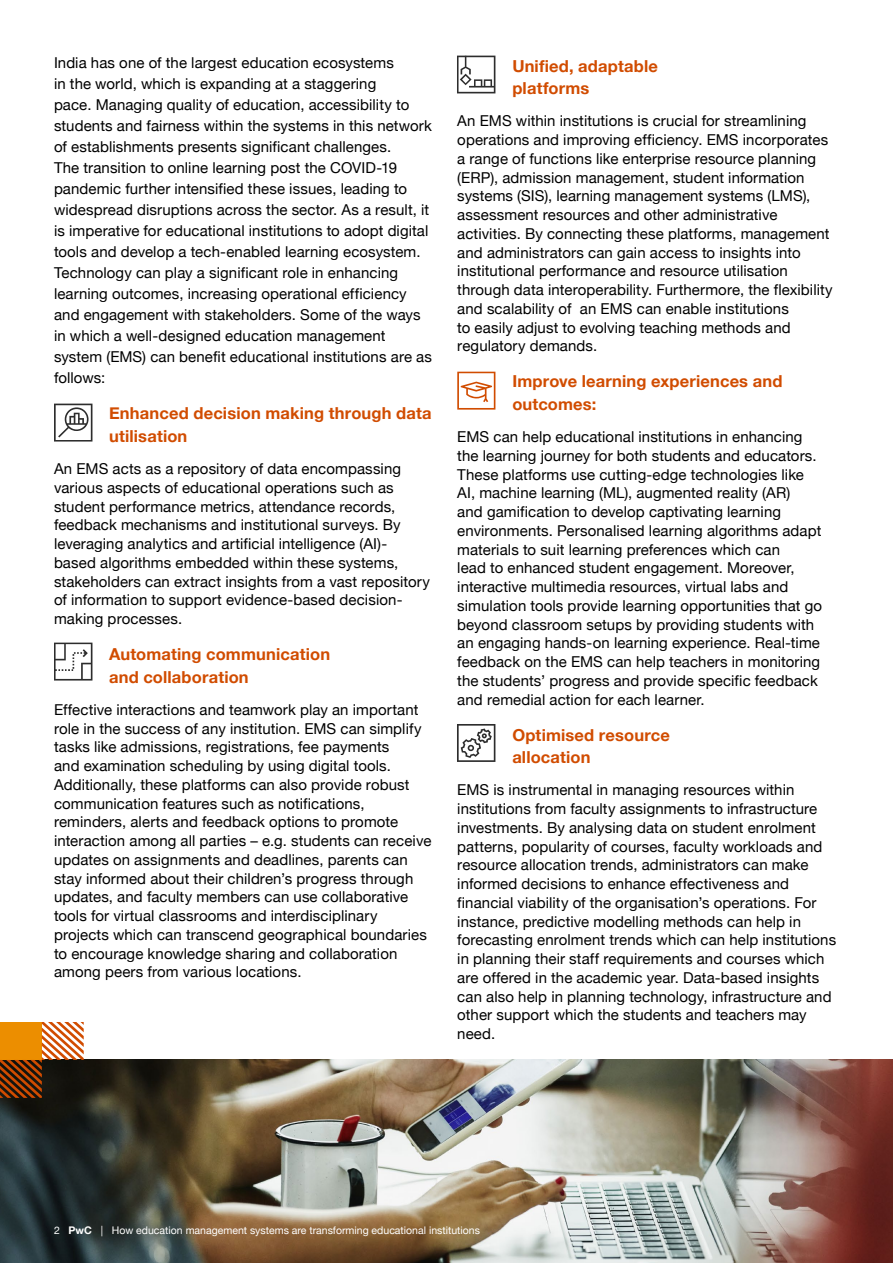
<style>
.page{position:relative;width:893px;height:1263px;background:#fff}
.page>*{position:absolute;margin:0;border:0;box-sizing:border-box;transform-origin:0 0}
.t1{font:700 16.5px/22.5px "Helvetica Neue";letter-spacing:.01em;color:#d14c00}
.t2{font:15px/18.8px "Helvetica Neue";letter-spacing:.005em;color:#000}
.t3{font:10.5px "Helvetica Neue";color:#fff}
.s1{font-weight:700}
</style>
<div class="page">
<img style="left:0;top:1060px;width:893px;height:203px">
<svg style="left:54px;top:404px;width:38px;height:37px"></svg>
<svg style="left:54px;top:643px;width:38px;height:37px"></svg>
<svg style="left:457px;top:56px;width:38px;height:37px"></svg>
<svg style="left:457px;top:724px;width:38px;height:38px"></svg>
<svg style="left:0;top:1022px;width:84px;height:76px"></svg>
<svg style="left:457px;top:372px;width:38px;height:38px"></svg>
<p class="t2" style="left:54px;top:53px;width:379px;line-height:21px">India has one of the largest education ecosystems<br>in the world, which is expanding at a staggering<br>pace. Managing quality of education, accessibility to students and fairness within the systems in this network of establishments presents significant challenges.<br>The transition to online learning post the COVID-19 pandemic further intensified these issues, leading to widespread disruptions across the sector. As a result, it is imperative for educational institutions to adopt digital tools and develop a tech-enabled learning ecosystem.<br>Technology can play a significant role in enhancing learning outcomes, increasing operational efficiency and engagement with stakeholders. Some of the ways in which a well-designed education management system (EMS) can benefit educational institutions are as follows:</p>
<p class="t1" style="left:109px;top:403px;width:324px">Enhanced decision making through data utilisation</p>
<p class="t2" style="left:54px;top:460px;width:377px">An EMS acts as a repository of data encompassing various aspects of educational operations such as student performance metrics, attendance records, feedback mechanisms and institutional surveys. By leveraging analytics and artificial intelligence (AI)- based algorithms embedded within these systems, stakeholders can extract insights from a vast repository of information to support evidence-based decision&shy;making processes.</p>
<p class="t1" style="left:109px;top:643px;width:223px">Automating communication and collaboration</p>
<p class="t2" style="left:54px;top:701px;width:379px">Effective interactions and teamwork play an important role in the success of any institution. EMS can simplify tasks like admissions, registrations, fee payments<br>and examination scheduling by using digital tools.<br>Additionally, these platforms can also provide robust communication features such as notifications, reminders, alerts and feedback options to promote interaction among all parties – e.g. students can receive updates on assignments and deadlines, parents can stay informed about their children’s progress through updates, and faculty members can use collaborative tools for virtual classrooms and interdisciplinary projects which can transcend geographical boundaries to encourage knowledge sharing and collaboration among peers from various locations.</p>
<p class="t1" style="left:512px;top:55px;width:147px">Unified, adaptable platforms</p>
<p class="t2" style="left:457px;top:112px;width:377px">An EMS within institutions is crucial for streamlining operations and improving efficiency. EMS incorporates a range of functions like enterprise resource planning (ERP), admission management, student information systems (SIS), learning management systems (LMS), assessment resources and other administrative activities. By connecting these platforms, management and administrators can gain access to insights into institutional performance and resource utilisation through data interoperability. Furthermore, the flexibility and scalability of an EMS can enable institutions<br>to easily adjust to evolving teaching methods and regulatory demands.</p>
<p class="t1" style="left:512px;top:371px;width:272px">Improve learning experiences and outcomes:</p>
<p class="t2" style="left:457px;top:428px;width:366px">EMS can help educational institutions in enhancing the learning journey for both students and educators.<br>These platforms use cutting-edge technologies like AI, machine learning (ML), augmented reality (AR)<br>and gamification to develop captivating learning environments. Personalised learning algorithms adapt materials to suit learning preferences which can<br>lead to enhanced student engagement. Moreover, interactive multimedia resources, virtual labs and simulation tools provide learning opportunities that go beyond classroom setups by providing students with an engaging hands-on learning experience. Real-time feedback on the EMS can help teachers in monitoring the students’ progress and provide specific feedback and remedial action for each learner.</p>
<p class="t1" style="left:512px;top:724px;width:159px">Optimised resource allocation</p>
<p class="t2" style="left:457px;top:781px;width:380px">EMS is instrumental in managing resources within institutions from faculty assignments to infrastructure investments. By analysing data on student enrolment patterns, popularity of courses, faculty workloads and resource allocation trends, administrators can make informed decisions to enhance effectiveness and financial viability of the organisation’s operations. For instance, predictive modelling methods can help in forecasting enrolment trends which can help institutions in planning their staff requirements and courses which are offered in the academic year. Data-based insights can also help in planning technology, infrastructure and other support which the students and teachers may need.</p>
<p class="t3" style="left:54px;top:1223px;width:427px">2 <span class="s1">PwC</span> | How education management systems are transforming educational institutions</p>
</div>
